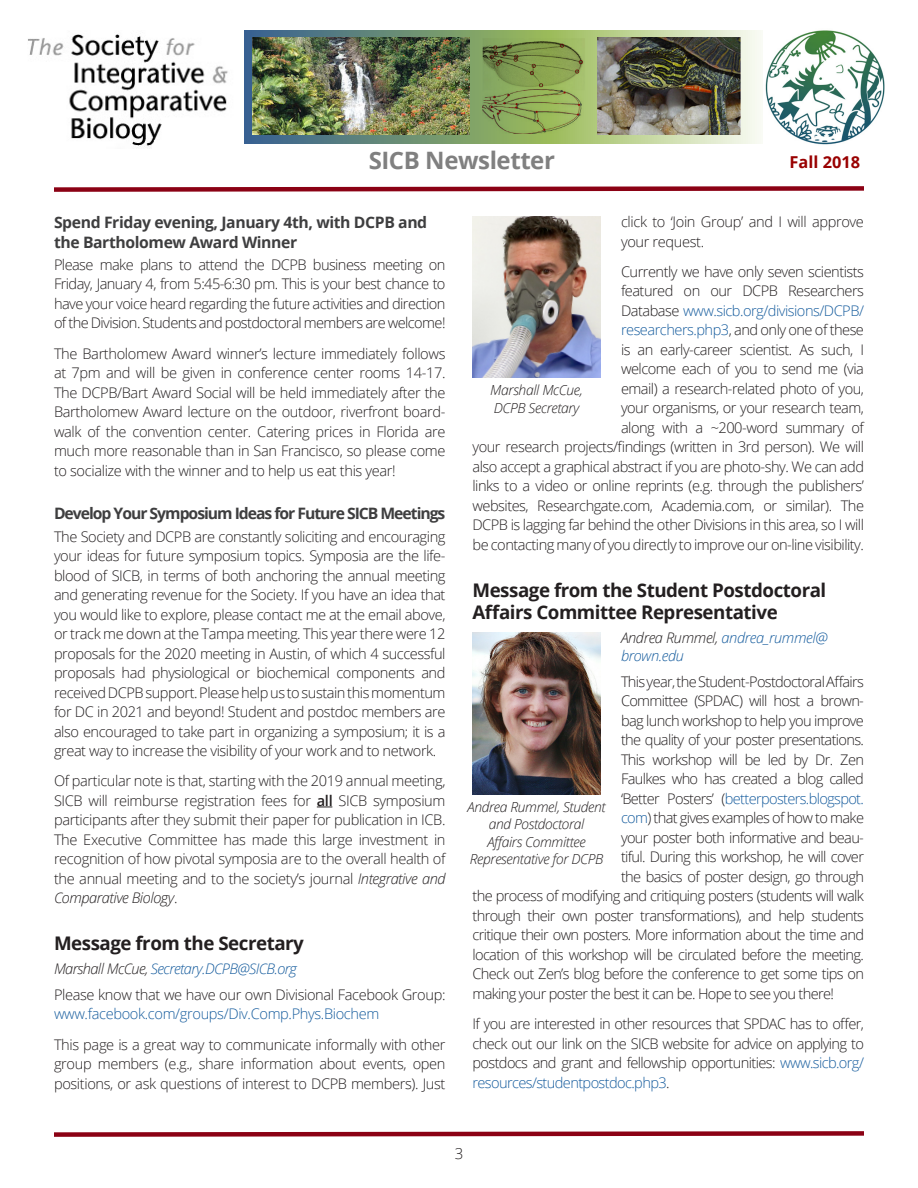
<style>
.page{position:relative;width:918px;height:1188px;background:#fff}
.page>*{position:absolute;margin:0;border:0;box-sizing:border-box;transform-origin:0 0}
.t1{font:700 24px "Open Sans";letter-spacing:-.02em;color:#808080}
.t2{font:700 18.75px/22.5px "Open Sans";letter-spacing:-.025em;color:#231f20}
.t3{font:700 16.35px "Open Sans";color:#900}
.Subtitle{font:700 15.75px/19.5px "Open Sans";letter-spacing:-.025em;color:#3e3e3f}
.Subtitle-2{font:700 15.75px "Open Sans";letter-spacing:-.065em;color:#3e3e3f}
.t4{font:300 15px "Open Sans";color:#231f20}
.Body{font:300 14.7px/19.5px "Open Sans";letter-spacing:-.035em;color:#231f20;text-align:justify}
.Chair{font:italic 300 14.7px/18px "Open Sans";letter-spacing:-.04em;color:#175d9e}
.Body-2{font:300 14.7px "Open Sans";letter-spacing:-.045em;color:#175d9e}
.t5{font:italic 300 13.8px/17.2px "Open Sans";letter-spacing:-.025em;color:#231f20}
.s1{font-weight:600}
.s2{font-style:italic}
.s3{color:#231f20}
.s4{color:#175d9e}
</style>
<div class="page">
<svg style="left:54px;top:186px;width:810px;height:6px;background:#a7404e"></svg>
<svg style="left:54px;top:1131px;width:810px;height:6px;background:#a7404e"></svg>
<img style="left:28px;top:34px;width:200px;height:113px">
<svg style="left:244px;top:31px;width:517px;height:113px;background:#98b18f"></svg>
<img style="left:765px;top:30px;width:120px;height:115px">
<img style="left:483px;top:38px;width:102px;height:96px">
<img style="left:598px;top:38px;width:143px;height:96px">
<img style="left:252px;top:38px;width:217px;height:96px">
<svg style="left:317px;top:807px;width:15px;height:1px"></svg>
<img style="left:472px;top:216px;width:129px;height:162px">
<img style="left:472px;top:633px;width:129px;height:162px">
<h1 class="t1" style="left:369px;top:143px;width:188px">SICB Newsletter</h1>
<p class="t3" style="left:789px;top:150px;width:72px">Fall 2018</p>
<p class="Subtitle" style="left:54px;top:212px;width:375px">Spend Friday evening, January 4th, with DCPB and the Bartholomew Award Winner</p>
<p class="Body" style="left:54px;top:254px;width:393px">Please make plans to attend the DCPB business meeting on Friday, January 4, from 5:45-6:30 pm. This is your best chance to have your voice heard regarding the future activities and direction of the Division. Students and postdoctoral members are welcome!</p>
<p class="Body" style="left:54px;top:343px;width:393px">The Bartholomew Award winner’s lecture immediately follows at 7pm and will be given in conference center rooms 14-17.<br>The DCPB/Bart Award Social will be held immediately after the Bartholomew Award lecture on the outdoor, riverfront board&shy;walk of the convention center. Catering prices in Florida are much more reasonable than in San Francisco, so please come to socialize with the winner and to help us eat this year!</p>
<p class="Subtitle-2" style="left:54px;top:503px;width:393px">Develop Your Symposium Ideas for Future SICB Meetings</p>
<p class="Body" style="left:54px;top:526px;width:393px">The Society and DCPB are constantly soliciting and encouraging your ideas for future symposium topics. Symposia are the life&shy;blood of SICB, in terms of both anchoring the annual meeting and generating revenue for the Society. If you have an idea that you would like to explore, please contact me at the email above, or track me down at the Tampa meeting. This year there were 12 proposals for the 2020 meeting in Austin, of which 4 successful proposals had physiological or biochemical components and received DCPB support. Please help us to sustain this momentum for DC in 2021 and beyond! Student and postdoc members are also encouraged to take part in organizing a symposium; it is a great way to increase the visibility of your work and to network.</p>
<p class="Body" style="left:54px;top:771px;width:393px">Of particular note is that, starting with the 2019 annual meeting, SICB will reimburse registration fees for <span class="s1">all</span> SICB symposium participants after they submit their paper for publication in ICB.<br>The Executive Committee has made this large investment in recognition of how pivotal symposia are to the overall health of the annual meeting and to the society’s journal <span class="s2">Integrative and Comparative Biology</span>.</p>
<p class="t2" style="left:54px;top:932px;width:251px">Message from the Secretary</p>
<p class="Chair" style="left:54px;top:959px;width:245px"><span class="s3">Marshall McCue,</span> Secretary.DCPB@SICB.org</p>
<p class="Body" style="left:54px;top:984px;width:393px">Please know that we have our own Divisional Facebook Group: <span class="s4">www.facebook.com/groups/Div.Comp.Phys.Biochem</span></p>
<p class="Body" style="left:54px;top:1034px;width:393px">This page is a great way to communicate informally with other group members (e.g., share information about events, open positions, or ask questions of interest to DCPB members). Just</p>
<p class="Body" style="left:621px;top:212px;width:245px">click to ‘Join Group’ and I will approve your request.</p>
<p class="Body" style="left:472px;top:262px;width:393px;text-align:right">Currently we have only seven scientists<br>featured on our DCPB Researchers<br>Database <span class="s4">www.sicb.org/divisions/DCPB/<br>researchers.php3</span>, and only one of these<br>is an early-career scientist. As such, I<br>welcome each of you to send me (via<br>email) a research-related photo of you,<br>your organisms, or your research team,<br>along with a ~200-word summary of<br>your research projects/findings (written in 3rd person). We will also accept a graphical abstract if you are photo-shy. We can add links to a video or online reprints (e.g. through the publishers’ websites, Researchgate.com, Academia.com, or similar). The DCPB is lagging far behind the other Divisions in this area, so I will be contacting many of you directly to improve our on-line visibility.</p>
<p class="t2" style="left:472px;top:578px;width:355px">Message from the Student Postdoctoral<br>Affairs Committee Representative</p>
<p class="Chair" style="left:621px;top:628px;width:208px"><span class="s3">Andrea Rummel,</span> andrea_rummel@ brown.edu</p>
<p class="Body" style="left:621px;top:671px;width:245px">This year, the Student-Postdoctoral Affairs</p>
<p class="Body" style="left:621px;top:691px;width:245px">Committee (SPDAC) will host a brown-</p>
<p class="Body" style="left:621px;top:710px;width:245px">bag lunch workshop to help you improve</p>
<p class="Body" style="left:621px;top:730px;width:245px">the quality of your poster presentations.</p>
<p class="Body" style="left:621px;top:749px;width:244px">This workshop will be led by Dr. Zen</p>
<p class="Body" style="left:621px;top:769px;width:245px">Faulkes who has created a blog called</p>
<p class="Body-2" style="left:621px;top:789px;width:245px"><span class="s3">‘Better Posters’ (</span>betterposters.blogspot.</p>
<p class="Body" style="left:621px;top:808px;width:245px"><span class="s4">com</span>) that gives examples of how to make</p>
<p class="Body" style="left:621px;top:827px;width:245px">your poster both informative and beau-</p>
<p class="Body" style="left:621px;top:847px;width:245px">tiful. During this workshop, he will cover</p>
<p class="Body" style="left:621px;top:866px;width:245px">the basics of poster design, go through</p>
<p class="Body" style="left:472px;top:886px;width:393px">the process of modifying and critiquing posters (students will walk</p>
<p class="Body" style="left:472px;top:905px;width:393px">through their own poster transformations), and help students</p>
<p class="Body" style="left:472px;top:925px;width:393px">critique their own posters. More information about the time and</p>
<p class="Body" style="left:472px;top:944px;width:393px">location of this workshop will be circulated before the meeting.</p>
<p class="Body" style="left:472px;top:964px;width:393px">Check out Zen’s blog before the conference to get some tips on</p>
<p class="Body" style="left:472px;top:983px;width:363px">making your poster the best it can be. Hope to see you there!</p>
<p class="Body" style="left:472px;top:1014px;width:393px">If you are interested in other resources that SPDAC has to offer, check out our link on the SICB website for advice on applying to postdocs and grant and fellowship opportunities: <span class="s4">www.sicb.org/ resources/studentpostdoc.php3</span>.</p>
<p class="t5" style="left:490px;top:381px;width:94px">Marshall McCue,<br>DCPB Secretary</p>
<p class="t5" style="left:468px;top:798px;width:140px;text-align:center">Andrea Rummel, Student and Postdoctoral<br>Affairs Committee<br>Representative for DCPB</p>
<p class="t4" style="left:455px;top:1143px;width:10px">3</p>
</div>
